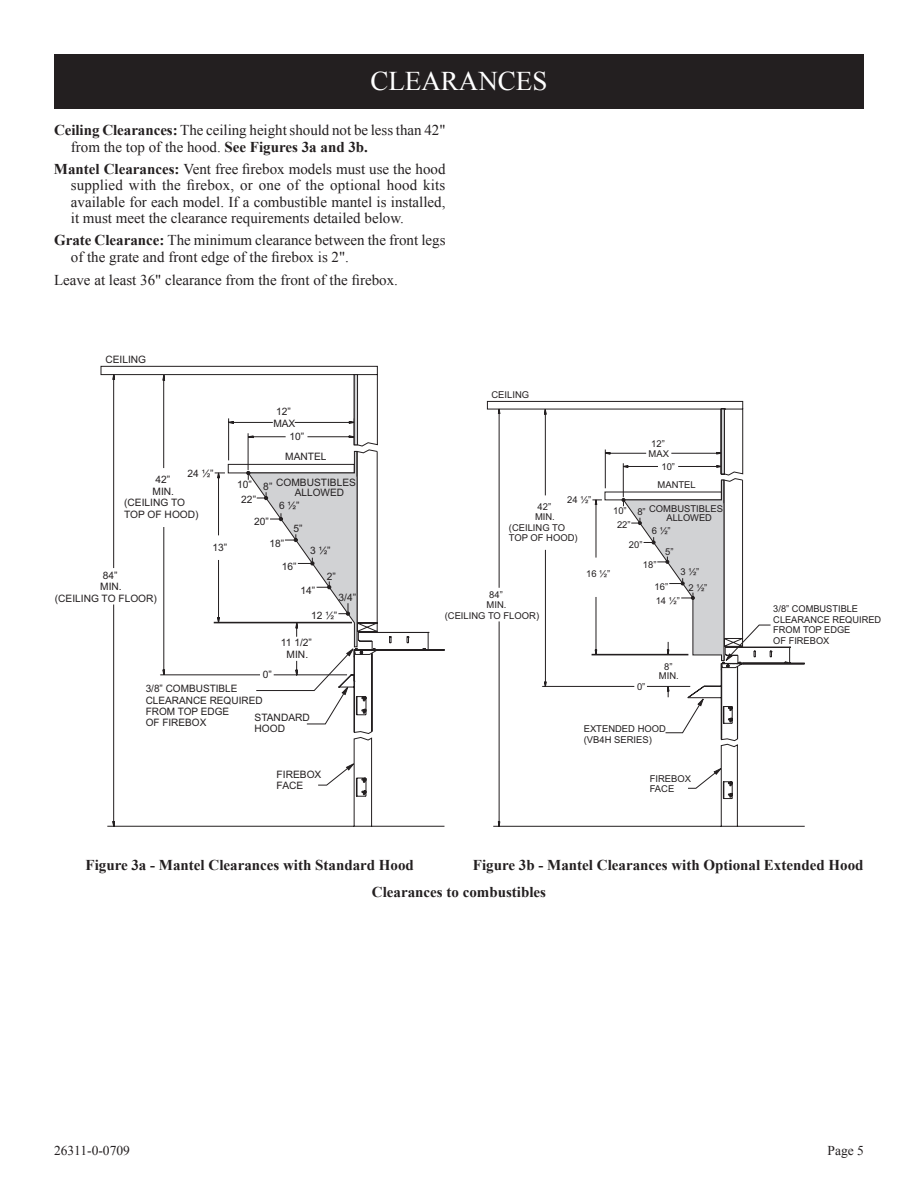
<style>
.page{position:relative;width:918px;height:1188px;background:#fff}
.page>*{position:absolute;margin:0;border:0;box-sizing:border-box;transform-origin:0 0}
.t1{font:27px "Times New Roman";color:#fff}
.t2{font:15px/16.5px "Times New Roman";color:#231f20}
.t3{font:700 15px "Times New Roman";color:#231f20}
.t4{font:13.5px "Times New Roman";color:#231f20}
.t5{font:10.2px/11.4px "Arial";color:#231f20}
.t6{font:9.45px/10.5px "Arial";color:#231f20}
.s1{font-weight:700}
</style>
<div class="page">
<svg style="left:107px;top:367px;width:338px;height:460px"></svg>
<svg style="left:318px;top:763px;width:37px;height:23px"></svg>
<svg style="left:214px;top:418px;width:231px;height:316px"></svg>
<svg style="left:354px;top:374px;width:4px;height:71px"></svg>
<svg style="left:493px;top:402px;width:312px;height:425px"></svg>
<svg style="left:687px;top:768px;width:35px;height:21px"></svg>
<svg style="left:721px;top:409px;width:4px;height:40px"></svg>
<svg style="left:592px;top:449px;width:213px;height:292px"></svg>
<div style="left:54px;top:54px;width:810px;height:54px;background:#231f20"></div>
<h1 class="t1" style="left:370px;top:63px;width:108px">CLEARANCE</h1>
<h1 class="t1" style="left:532px;top:63px;width:17px">S</h1>
<p class="t2" style="left:71px;top:122px;width:376px;text-indent:-17px"><span class="s1">Ceiling Clearances:</span> The ceiling height should not be less than 42" from the top of the hood. <span class="s1">See Figures 3a and 3b.</span></p>
<p class="t2" style="left:71px;top:160px;width:376px;text-align:justify;text-indent:-17px"><span class="s1">Mantel Clearances:</span> Vent free firebox models must use the hood supplied with the firebox, or one of the optional hood kits available for each model. If a combustible mantel is installed, it must meet the clearance requirements detailed below.</p>
<p class="t2" style="left:71px;top:232px;width:376px;text-indent:-17px"><span class="s1">Grate Clearance:</span> The minimum clearance between the front legs of the grate and front edge of the firebox is 2".</p>
<p class="t2" style="left:54px;top:271px;width:345px">Leave at least 36" clearance from the front of the firebox.</p>
<p class="t5" style="left:105px;top:355px;width:42px">CEILING</p>
<p class="t5" style="left:273px;top:407px;width:24px">12”<br>MAX</p>
<p class="t5" style="left:289px;top:432px;width:16px">10”</p>
<p class="t5" style="left:285px;top:452px;width:43px">MANTEL</p>
<p class="t5" style="left:187px;top:468px;width:28px">24 ½”</p>
<p class="t5" style="left:155px;top:475px;width:16px">42”</p>
<p class="t5" style="left:153px;top:487px;width:23px">MIN.</p>
<p class="t5" style="left:124px;top:498px;width:62px">(CEILING TO</p>
<p class="t5" style="left:124px;top:509px;width:76px">TOP OF HOOD)</p>
<p class="t5" style="left:103px;top:570px;width:16px">84”</p>
<p class="t5" style="left:100px;top:582px;width:23px">MIN.</p>
<p class="t5" style="left:55px;top:593px;width:104px">(CEILING TO FLOOR)</p>
<p class="t5" style="left:212px;top:542px;width:16px">13”</p>
<p class="t5" style="left:295px;top:478px;width:63px;line-height:10.1px;text-indent:-19px">COMBUSTIBLES<br>ALLOWED</p>
<p class="t5" style="left:237px;top:478px;width:21px;line-height:14.9px;text-align:center">10”<br>22”</p>
<p class="t5" style="left:263px;top:481px;width:11px">8”</p>
<p class="t5" style="left:254px;top:517px;width:16px">20”</p>
<p class="t5" style="left:279px;top:501px;width:22px">6 ½”</p>
<p class="t5" style="left:269px;top:538px;width:16px">18”</p>
<p class="t5" style="left:294px;top:524px;width:11px">5”</p>
<p class="t5" style="left:282px;top:562px;width:16px">16”</p>
<p class="t5" style="left:310px;top:546px;width:22px">3 ½”</p>
<p class="t5" style="left:300px;top:586px;width:16px">14”</p>
<p class="t5" style="left:327px;top:571px;width:11px">2”</p>
<p class="t5" style="left:311px;top:611px;width:28px">12 ½”</p>
<p class="t5" style="left:339px;top:592px;width:19px">3/4”</p>
<p class="t5" style="left:281px;top:638px;width:33px;text-align:center">11 1/2”<br>MIN.</p>
<p class="t5" style="left:263px;top:670px;width:11px">0”</p>
<p class="t5" style="left:146px;top:684px;width:118px">3/8” COMBUSTIBLE<br>CLEARANCE REQUIRED<br>FROM TOP EDGE<br>OF FIREBOX</p>
<p class="t5" style="left:255px;top:712px;width:57px">STANDARD<br>HOOD</p>
<p class="t5" style="left:277px;top:769px;width:46px">FIREBOX<br>FACE</p>
<p class="t6" style="left:491px;top:391px;width:39px">CEILING</p>
<p class="t6" style="left:649px;top:439px;width:22px">12”<br>MAX</p>
<p class="t6" style="left:661px;top:462px;width:15px">10”</p>
<p class="t6" style="left:658px;top:481px;width:40px">MANTEL</p>
<p class="t6" style="left:567px;top:496px;width:26px">24 ½”</p>
<p class="t6" style="left:538px;top:502px;width:15px">42”</p>
<p class="t6" style="left:535px;top:512px;width:21px">MIN.</p>
<p class="t6" style="left:509px;top:523px;width:58px">(CEILING TO</p>
<p class="t6" style="left:509px;top:534px;width:70px">TOP OF HOOD)</p>
<p class="t6" style="left:666px;top:504px;width:58px;line-height:9.3px;text-indent:-17px">COMBUSTIBLES<br>ALLOWED</p>
<p class="t6" style="left:613px;top:505px;width:19px;line-height:13.8px;text-align:center">10”<br>22”</p>
<p class="t6" style="left:637px;top:508px;width:10px">8”</p>
<p class="t6" style="left:629px;top:540px;width:15px">20”</p>
<p class="t6" style="left:652px;top:526px;width:20px">6 ½”</p>
<p class="t6" style="left:643px;top:560px;width:15px">18”</p>
<p class="t6" style="left:665px;top:547px;width:10px">5”</p>
<p class="t6" style="left:655px;top:582px;width:15px">16”</p>
<p class="t6" style="left:681px;top:567px;width:20px">3 ½”</p>
<p class="t6" style="left:586px;top:570px;width:26px">16 ½”</p>
<p class="t6" style="left:689px;top:583px;width:20px">2 ½”</p>
<p class="t6" style="left:489px;top:590px;width:15px">84”</p>
<p class="t6" style="left:487px;top:601px;width:21px">MIN.</p>
<p class="t6" style="left:445px;top:611px;width:96px">(CEILING TO FLOOR)</p>
<p class="t6" style="left:656px;top:597px;width:26px">14 ½”</p>
<p class="t6" style="left:637px;top:682px;width:10px">0”</p>
<p class="t6" style="left:659px;top:662px;width:21px;line-height:9.6px;text-align:center">8”<br>MIN.</p>
<p class="t6" style="left:584px;top:725px;width:84px">EXTENDED HOOD (VB4H SERIES)</p>
<p class="t6" style="left:650px;top:774px;width:43px">FIREBOX<br>FACE</p>
<p class="t6" style="left:773px;top:604px;width:109px">3/8” COMBUSTIBLE<br>CLEARANCE REQUIRED<br>FROM TOP EDGE<br>OF FIREBOX</p>
<p class="t3" style="left:86px;top:854px;width:330px">Figure 3a - Mantel Clearances with Standard Hood</p>
<p class="t3" style="left:473px;top:854px;width:392px">Figure 3b - Mantel Clearances with Optional Extended Hood</p>
<p class="t3" style="left:372px;top:882px;width:176px">Clearances to combustibles</p>
<p class="t4" style="left:54px;top:1142px;width:77px">26311-0-0709</p>
<p class="t4" style="left:828px;top:1142px;width:38px">Page 5</p>
</div>
